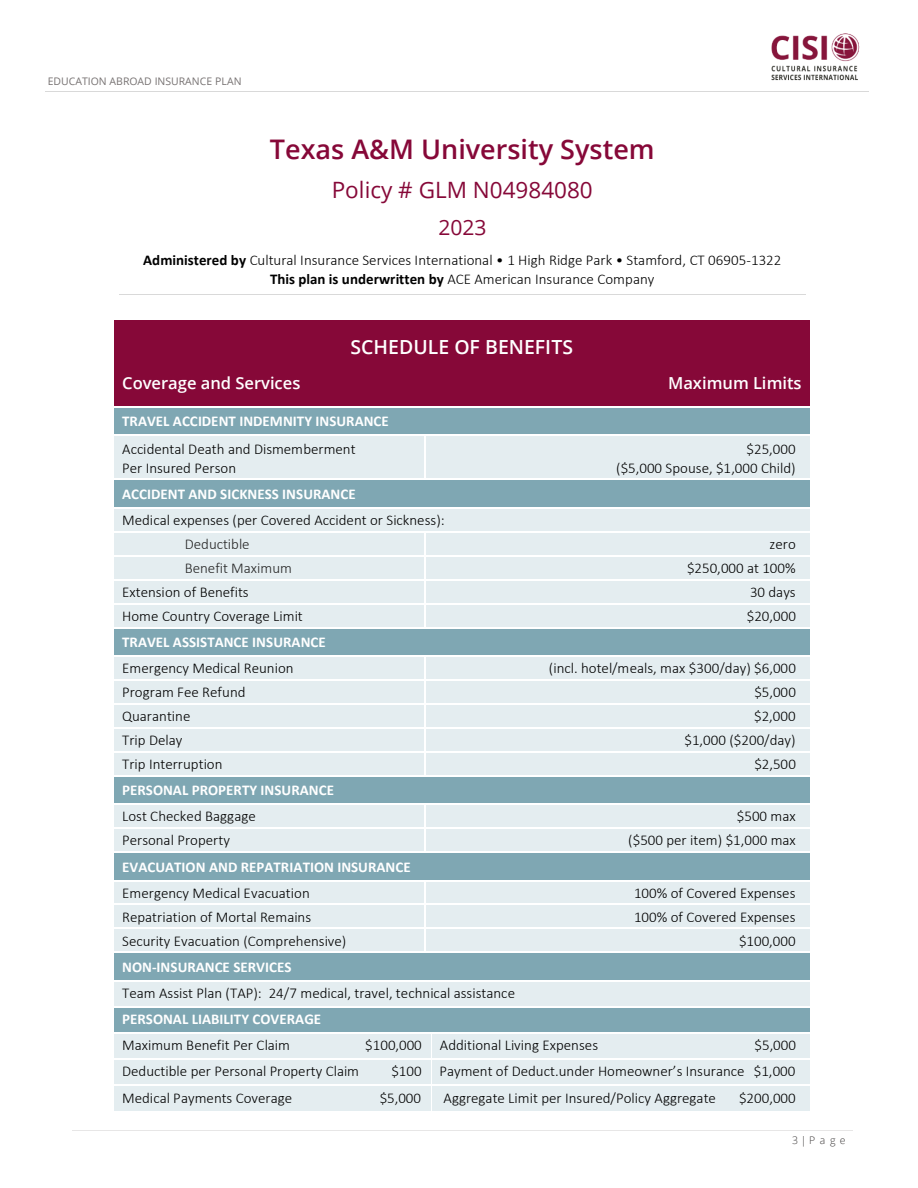
<style>
.page{position:relative;width:918px;height:1188px;background:#fff}
.page>*{position:absolute;margin:0;border:0;box-sizing:border-box;transform-origin:0 0}
.t1{font:600 27px "Open Sans";color:#860838}
.t2{font:22.5px "Open Sans";color:#860838}
.t3{font:21px "Open Sans";color:#860838}
.t4{font:600 19.5px "Open Sans";color:#fff}
.t5{font:600 16.5px "Open Sans";color:#fff}
.t6{font:300 15px/18.1px "Calibri";color:#000;text-align:center}
.t7{font:700 15px "Calibri";color:#fff}
.t8{font:300 15px "Calibri";color:#262626}
.t9{font:10.5px "Open Sans";color:#767171}
.t10{font:300 10.5px "Open Sans";color:#3b3838}
.s1{font-weight:700}
</style>
<div class="page">
<hr style="left:72px;top:1130px;width:781px;height:1px;background:#e7e6e6">
<hr style="left:120px;top:295px;width:686px;height:1px;background:#d9d9d9">
<div style="left:114px;top:319px;width:695px;height:40px;background:#860838"></div>
<div style="left:114px;top:359px;width:477px;height:47px;background:#860838"></div>
<div style="left:591px;top:359px;width:218px;height:47px;background:#860838"></div>
<div style="left:114px;top:407px;width:695px;height:27px;background:#7fa7b3"></div>
<div style="left:114px;top:435px;width:310px;height:44px;background:#e4edf0"></div>
<div style="left:425px;top:435px;width:384px;height:44px;background:#e4edf0"></div>
<div style="left:114px;top:480px;width:695px;height:27px;background:#7fa7b3"></div>
<div style="left:114px;top:508px;width:695px;height:23px;background:#e4edf0"></div>
<div style="left:114px;top:532px;width:310px;height:23px;background:#e4edf0"></div>
<div style="left:425px;top:532px;width:384px;height:23px;background:#e4edf0"></div>
<div style="left:114px;top:556px;width:310px;height:23px;background:#e4edf0"></div>
<div style="left:425px;top:556px;width:384px;height:23px;background:#e4edf0"></div>
<div style="left:114px;top:580px;width:310px;height:23px;background:#e4edf0"></div>
<div style="left:425px;top:580px;width:384px;height:23px;background:#e4edf0"></div>
<div style="left:114px;top:604px;width:310px;height:23px;background:#e4edf0"></div>
<div style="left:425px;top:604px;width:384px;height:23px;background:#e4edf0"></div>
<div style="left:114px;top:628px;width:695px;height:27px;background:#7fa7b3"></div>
<div style="left:114px;top:657px;width:310px;height:22px;background:#e4edf0"></div>
<div style="left:425px;top:657px;width:384px;height:22px;background:#e4edf0"></div>
<div style="left:114px;top:681px;width:310px;height:22px;background:#e4edf0"></div>
<div style="left:425px;top:681px;width:384px;height:22px;background:#e4edf0"></div>
<div style="left:114px;top:704px;width:310px;height:23px;background:#e4edf0"></div>
<div style="left:425px;top:704px;width:384px;height:23px;background:#e4edf0"></div>
<div style="left:114px;top:728px;width:310px;height:23px;background:#e4edf0"></div>
<div style="left:425px;top:728px;width:384px;height:23px;background:#e4edf0"></div>
<div style="left:114px;top:752px;width:310px;height:23px;background:#e4edf0"></div>
<div style="left:425px;top:752px;width:384px;height:23px;background:#e4edf0"></div>
<div style="left:114px;top:776px;width:695px;height:28px;background:#7fa7b3"></div>
<div style="left:114px;top:805px;width:310px;height:23px;background:#e4edf0"></div>
<div style="left:425px;top:805px;width:384px;height:23px;background:#e4edf0"></div>
<div style="left:114px;top:829px;width:310px;height:23px;background:#e4edf0"></div>
<div style="left:425px;top:829px;width:384px;height:23px;background:#e4edf0"></div>
<div style="left:114px;top:853px;width:695px;height:27px;background:#7fa7b3"></div>
<div style="left:114px;top:881px;width:310px;height:23px;background:#e4edf0"></div>
<div style="left:425px;top:881px;width:384px;height:23px;background:#e4edf0"></div>
<div style="left:114px;top:905px;width:310px;height:23px;background:#e4edf0"></div>
<div style="left:425px;top:905px;width:384px;height:23px;background:#e4edf0"></div>
<div style="left:114px;top:929px;width:310px;height:23px;background:#e4edf0"></div>
<div style="left:425px;top:929px;width:384px;height:23px;background:#e4edf0"></div>
<div style="left:114px;top:953px;width:695px;height:27px;background:#7fa7b3"></div>
<div style="left:114px;top:981px;width:695px;height:25px;background:#e4edf0"></div>
<div style="left:114px;top:1007px;width:695px;height:26px;background:#7fa7b3"></div>
<div style="left:114px;top:1034px;width:317px;height:25px;background:#e4edf0"></div>
<div style="left:432px;top:1034px;width:377px;height:25px;background:#e4edf0"></div>
<div style="left:114px;top:1060px;width:317px;height:25px;background:#e4edf0"></div>
<div style="left:432px;top:1060px;width:377px;height:25px;background:#e4edf0"></div>
<div style="left:114px;top:1086px;width:317px;height:25px;background:#e4edf0"></div>
<div style="left:432px;top:1086px;width:377px;height:25px;background:#e4edf0"></div>
<hr style="left:45px;top:91px;width:823px;height:1px;background:#d9d9d9">
<img style="left:771px;top:33px;width:89px;height:48px">
<p class="t9" style="left:48px;top:74px;width:195px">EDUCATION ABROAD INSURANCE PLAN</p>
<p class="t1" style="left:270px;top:130px;width:386px">Texas A&amp;M University System</p>
<p class="t2" style="left:332px;top:174px;width:263px">Policy # GLM N04984080</p>
<p class="t3" style="left:438px;top:212px;width:50px">2023</p>
<p class="t6" style="left:143px;top:253px;width:640px"><span class="s1">Administered by</span> Cultural Insurance Services International • 1 High Ridge Park • Stamford, CT 06905-1322<br><span class="s1">This plan is underwritten by</span> ACE American Insurance Company</p>
<p class="t4" style="left:350px;top:333px;width:224px">SCHEDULE OF BENEFITS</p>
<p class="t5" style="left:122px;top:372px;width:180px">Coverage and Services</p>
<p class="t5" style="left:668px;top:372px;width:135px">Maximum Limits</p>
<p class="t7" style="left:122px;top:415px;width:268px">TRAVEL ACCIDENT INDEMNITY INSURANCE</p>
<p class="t6" style="left:122px;top:442px;width:235px">Accidental Death and Dismemberment</p>
<p class="t6" style="left:122px;top:460px;width:115px">Per Insured Person</p>
<p class="t6" style="left:747px;top:442px;width:51px">$25,000</p>
<p class="t6" style="left:616px;top:460px;width:181px">($5,000 Spouse, $1,000 Child)</p>
<p class="t7" style="left:122px;top:488px;width:235px">ACCIDENT AND SICKNESS INSURANCE</p>
<p class="t6" style="left:122px;top:512px;width:324px">Medical expenses (per Covered Accident or Sickness):</p>
<p class="t8" style="left:185px;top:538px;width:66px">Deductible</p>
<p class="t6" style="left:770px;top:536px;width:28px">zero</p>
<p class="t8" style="left:185px;top:562px;width:109px">Benefit Maximum</p>
<p class="t6" style="left:687px;top:560px;width:110px">$250,000 at 100%</p>
<p class="t6" style="left:122px;top:584px;width:128px">Extension of Benefits</p>
<p class="t6" style="left:750px;top:584px;width:47px">30 days</p>
<p class="t6" style="left:122px;top:608px;width:182px">Home Country Coverage Limit</p>
<p class="t6" style="left:747px;top:608px;width:51px">$20,000</p>
<p class="t7" style="left:122px;top:636px;width:205px">TRAVEL ASSISTANCE INSURANCE</p>
<p class="t6" style="left:122px;top:660px;width:173px">Emergency Medical Reunion</p>
<p class="t6" style="left:549px;top:660px;width:249px">(incl. hotel/meals, max $300/day) $6,000</p>
<p class="t6" style="left:122px;top:684px;width:125px">Program Fee Refund</p>
<p class="t6" style="left:754px;top:684px;width:43px">$5,000</p>
<p class="t6" style="left:122px;top:708px;width:70px">Quarantine</p>
<p class="t6" style="left:754px;top:708px;width:43px">$2,000</p>
<p class="t6" style="left:122px;top:732px;width:62px">Trip Delay</p>
<p class="t6" style="left:685px;top:732px;width:113px">$1,000 ($200/day)</p>
<p class="t6" style="left:122px;top:756px;width:102px">Trip Interruption</p>
<p class="t6" style="left:754px;top:756px;width:43px">$2,500</p>
<p class="t7" style="left:122px;top:784px;width:213px">PERSONAL PROPERTY INSURANCE</p>
<p class="t6" style="left:122px;top:808px;width:135px">Lost Checked Baggage</p>
<p class="t6" style="left:737px;top:808px;width:60px">$500 max</p>
<p class="t6" style="left:122px;top:832px;width:109px">Personal Property</p>
<p class="t6" style="left:628px;top:832px;width:169px">($500 per item) $1,000 max</p>
<p class="t7" style="left:122px;top:860px;width:290px">EVACUATION AND REPATRIATION INSURANCE</p>
<p class="t6" style="left:122px;top:885px;width:189px">Emergency Medical Evacuation</p>
<p class="t6" style="left:634px;top:885px;width:163px">100% of Covered Expenses</p>
<p class="t6" style="left:122px;top:909px;width:191px">Repatriation of Mortal Remains</p>
<p class="t6" style="left:634px;top:909px;width:163px">100% of Covered Expenses</p>
<p class="t6" style="left:122px;top:933px;width:226px">Security Evacuation (Comprehensive)</p>
<p class="t6" style="left:739px;top:933px;width:58px">$100,000</p>
<p class="t7" style="left:122px;top:961px;width:171px">NON-INSURANCE SERVICES</p>
<p class="t6" style="left:122px;top:985px;width:394px">Team Assist Plan (TAP): 24/7 medical, travel, technical assistance</p>
<p class="t7" style="left:122px;top:1013px;width:200px">PERSONAL LIABILITY COVERAGE</p>
<p class="t6" style="left:122px;top:1037px;width:169px">Maximum Benefit Per Claim</p>
<p class="t6" style="left:365px;top:1037px;width:58px">$100,000</p>
<p class="t6" style="left:440px;top:1037px;width:160px">Additional Living Expenses</p>
<p class="t6" style="left:755px;top:1037px;width:43px">$5,000</p>
<p class="t6" style="left:122px;top:1064px;width:238px">Deductible per Personal Property Claim</p>
<p class="t6" style="left:391px;top:1064px;width:32px">$100</p>
<p class="t6" style="left:439px;top:1064px;width:357px">Payment of Deduct.under Homeowner’s Insurance $1,000</p>
<p class="t6" style="left:122px;top:1090px;width:172px">Medical Payments Coverage</p>
<p class="t6" style="left:380px;top:1090px;width:43px">$5,000</p>
<p class="t6" style="left:444px;top:1090px;width:274px">Aggregate Limit per Insured/Policy Aggregate</p>
<p class="t6" style="left:739px;top:1090px;width:58px">$200,000</p>
<p class="t10" style="left:792px;top:1132px;width:55px">3| Page</p>
</div>
